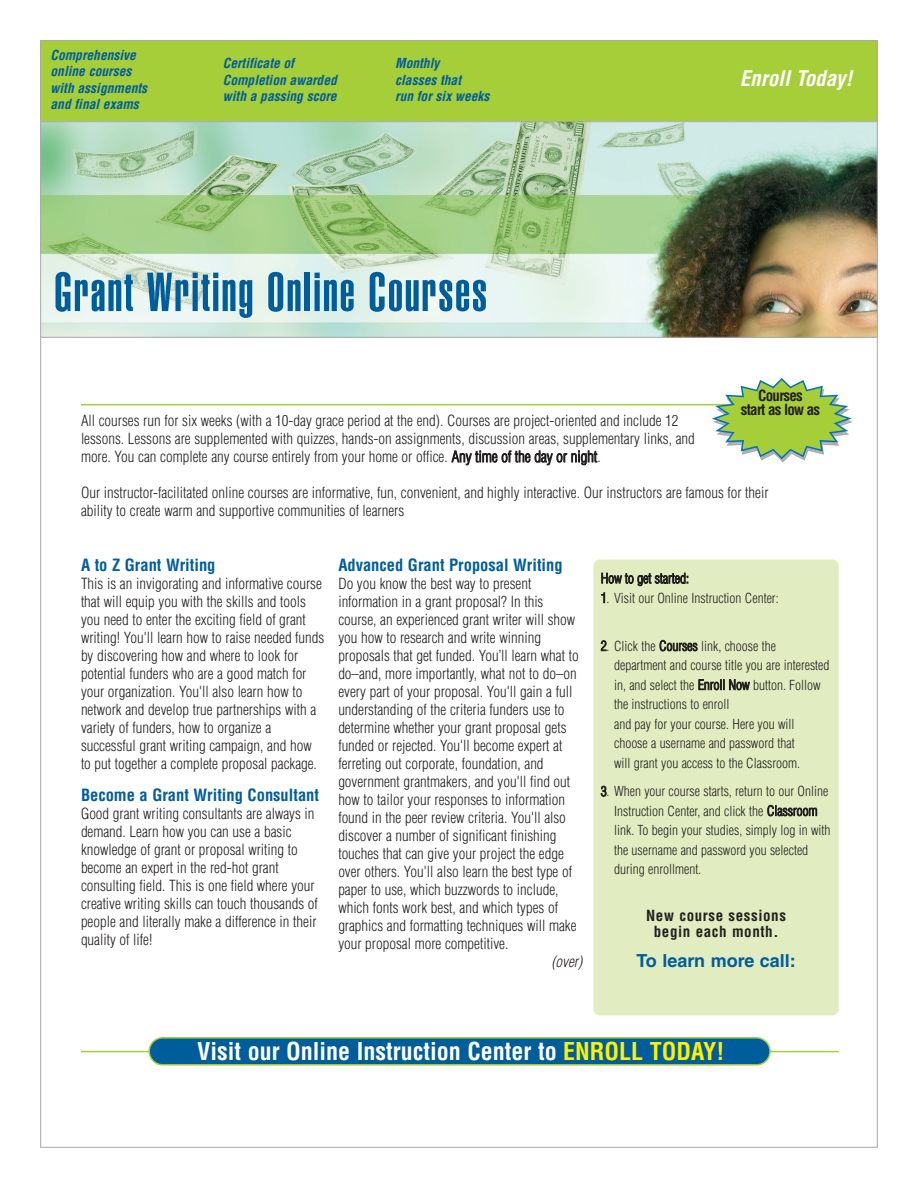
<style>
.page{position:relative;width:918px;height:1188px;background:#fff}
.page>*{position:absolute;margin:0;border:0;box-sizing:border-box;transform-origin:0 0}
.t1{font:54px "Helvetica LT Std Ultra Comp";letter-spacing:.035em;color:#005d9c}
.t2{font:700 condensed 24px "Helvetica LT Std";color:#fff}
.t3{font:italic 700 condensed 21px "Helvetica LT Std";color:#fff}
.t4{font:700 18px "Helvetica LT Std";color:#005d9c}
.t5{font:700 condensed 16.5px "Helvetica LT Std";color:#005d9c}
.t6{font:300 condensed 15px/18px "Helvetica LT Std";color:#231f20}
.t7{font:700 condensed 15px/16.5px "Helvetica LT Std";letter-spacing:.04em;color:#231f20;text-align:center}
.t8{font:700 condensed 15px/13.5px "Helvetica LT Std";letter-spacing:-.05em;color:#231f20;text-align:center}
.t9{font:italic 300 condensed 15px "Helvetica LT Std";color:#231f20}
.t10{font:300 condensed 13.5px/19.5px "Helvetica LT Std";color:#231f20}
.t11{font:italic 700 condensed 13.5px/16.2px "Helvetica LT Std";color:#005d9c}
.s1{color:#fff101}
</style>
<div class="page">
<div style="left:41px;top:41px;width:836px;height:234px;background:#a6ce39"></div>
<img style="left:42px;top:124px;width:834px;height:212px">
<div style="left:40px;top:122px;width:838px;height:216px;border:1px solid #a8a9ad"></div>
<hr style="left:81px;top:404px;width:758px;height:1px;background:#a6ce39">
<hr style="left:81px;top:1051px;width:758px;height:1px;background:#a6ce39">
<svg style="left:148px;top:1037px;width:623px;height:29px;background:#186d94"></svg>
<div style="left:593px;top:559px;width:246px;height:456px;background:#e1edc1;border-radius:7px"></div>
<svg style="left:712px;top:378px;width:141px;height:84px"></svg>
<p class="t11" style="left:51px;top:48px;width:98px">Comprehensive online courses with assignments and final exams</p>
<p class="t11" style="left:223px;top:57px;width:115px">Certificate of<br>Completion awarded with a passing score</p>
<p class="t11" style="left:395px;top:57px;width:96px">Monthly<br>classes that<br>run for six weeks</p>
<h1 class="t1" style="left:54px;top:272px;width:434px">Grant Writing Online Courses</h1>
<h3 class="t3" style="left:740px;top:71px;width:114px">Enroll Today!</h3>
<p class="t8" style="left:741px;top:391px;width:81px">Courses<br>start as low as</p>
<p class="t6" style="left:81px;top:413px;width:615px">All courses run for six weeks (with a 10-day grace period at the end). Courses are project-oriented and include 12 lessons. Lessons are supplemented with quizzes, hands-on assignments, discussion areas, supplementary links, and more. You can complete any course entirely from your home or office. Any time of the day or night.</p>
<p class="t6" style="left:81px;top:485px;width:689px">Our instructor-facilitated online courses are informative, fun, convenient, and highly interactive. Our instructors are famous for their ability to create warm and supportive communities of learners</p>
<p class="t5" style="left:81px;top:560px;width:136px">A to Z Grant Writing</p>
<p class="t6" style="left:81px;top:576px;width:245px">This is an invigorating and informative course that will equip you with the skills and tools you need to enter the exciting field of grant writing! You'll learn how to raise needed funds by discovering how and where to look for potential funders who are a good match for your organization. You'll also learn how to network and develop true partnerships with a variety of funders, how to organize a successful grant writing campaign, and how to put together a complete proposal package.</p>
<p class="t5" style="left:81px;top:789px;width:240px">Become a Grant Writing Consultant</p>
<p class="t6" style="left:81px;top:806px;width:238px">Good grant writing consultants are always in demand. Learn how you can use a basic knowledge of grant or proposal writing to become an expert in the red-hot grant consulting field. This is one field where your creative writing skills can touch thousands of people and literally make a difference in their quality of life!</p>
<p class="t5" style="left:338px;top:560px;width:226px">Advanced Grant Proposal Writing</p>
<p class="t6" style="left:338px;top:576px;width:242px">Do you know the best way to present information in a grant proposal? In this course, an experienced grant writer will show you how to research and write winning proposals that get funded. You’ll learn what to do–and, more importantly, what not to do–on every part of your proposal. You'll gain a full understanding of the criteria funders use to determine whether your grant proposal gets funded or rejected. You'll become expert at ferreting out corporate, foundation, and government grantmakers, and you'll find out how to tailor your responses to information found in the peer review criteria. You'll also discover a number of significant finishing touches that can give your project the edge over others. You'll also learn the best type of paper to use, which buzzwords to include, which fonts work best, and which types of graphics and formatting techniques will make your proposal more competitive.</p>
<p class="t9" style="left:551px;top:957px;width:32px">(over)</p>
<p class="t10" style="left:601px;top:570px;width:90px">How to get started:</p>
<p class="t10" style="left:601px;top:590px;width:179px">1. Visit our Online Instruction Center:</p>
<p class="t10" style="left:614px;top:638px;width:217px;text-indent:-13px">2. Click the Courses link, choose the department and course title you are interested in, and select the Enroll Now button. Follow the instructions to enroll<br>and pay for your course. Here you will choose a username and password that<br>will grant you access to the Classroom.</p>
<p class="t10" style="left:614px;top:783px;width:218px;text-indent:-13px">3. When your course starts, return to our Online Instruction Center, and click the Classroom link. To begin your studies, simply log in with the username and password you selected during enrollment.</p>
<p class="t7" style="left:646px;top:909px;width:141px">New course sessions begin each month.</p>
<p class="t4" style="left:636px;top:955px;width:161px">To learn more call:</p>
<h2 class="t2" style="left:197px;top:1043px;width:529px">Visit our Online Instruction Center to <span class="s1">ENROLL TODAY!</span></h2>
</div>
